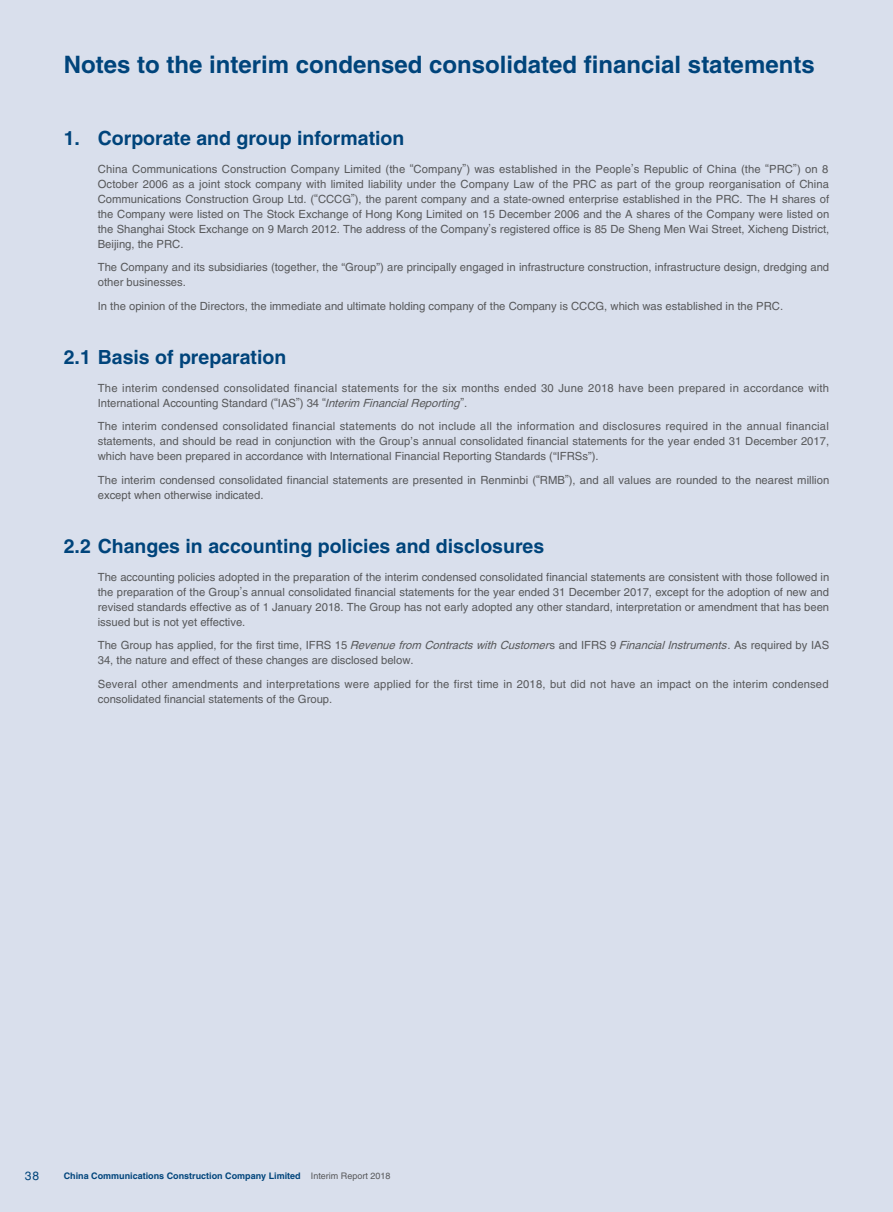
<style>
.page{position:relative;width:893px;height:1212px;background:#fff}
.page>*{position:absolute;margin:0;border:0;box-sizing:border-box;transform-origin:0 0}
.t1{font:700 24px "Helvetica LT Std";color:#00447b}
._3__標題{font:700 19.5px "Helvetica LT Std";color:#00447b}
.t2{font:12px "Helvetica LT Std";color:#00447b}
._1__內文{font:11.25px/15px "Helvetica LT Std";color:#57585a}
._1__內文-2{font:11.25px/15px "Helvetica LT Std";letter-spacing:.02em;color:#57585a}
.t3{font:700 9px "Helvetica LT Std";color:#00447b}
.s1{font-style:italic}
.s2{font-weight:400;color:#57585a}
</style>
<div class="page">
<div style="left:0;top:0;width:892px;height:1212px;background:#d9dfec"></div>
<h1 class="t1" style="left:64px;top:50px;width:752px">Notes to the interim condensed consolidated financial statements</h1>
<p class="_3__標題" style="left:64px;top:126px;width:342px">1. Corporate and group information</p>
<p class="_1__內文" style="left:98px;top:161px;width:733px;text-align:justify">China Communications Construction Company Limited (the “Company”) was established in the People’s Republic of China (the “PRC”) on 8<br>October 2006 as a joint stock company with limited liability under the Company Law of the PRC as part of the group reorganisation of China Communications Construction Group Ltd. (“CCCG”), the parent company and a state-owned enterprise established in the PRC. The H shares of the Company were listed on The Stock Exchange of Hong Kong Limited on 15 December 2006 and the A shares of the Company were listed on the Shanghai Stock Exchange on 9 March 2012. The address of the Company’s registered office is 85 De Sheng Men Wai Street, Xicheng District, Beijing, the PRC.</p>
<p class="_1__內文" style="left:98px;top:260px;width:733px">The Company and its subsidiaries (together, the “Group”) are principally engaged in infrastructure construction, infrastructure design, dredging and other businesses.</p>
<p class="_1__內文" style="left:98px;top:298px;width:687px">In the opinion of the Directors, the immediate and ultimate holding company of the Company is CCCG, which was established in the PRC.</p>
<p class="_3__標題" style="left:64px;top:345px;width:224px">2.1 Basis of preparation</p>
<p class="_1__內文-2" style="left:98px;top:380px;width:733px">The interim condensed consolidated financial statements for the six months ended 30 June 2018 have been prepared in accordance with<br>International Accounting Standard (“IAS”) 34 “<span class="s1">InterimFinancialReporting</span>”.</p>
<p class="_1__內文" style="left:98px;top:419px;width:733px;text-align:justify">The interim condensed consolidated financial statements do not include all the information and disclosures required in the annual financial statements, and should be read in conjunction with the Group’s annual consolidated financial statements for the year ended 31 December 2017, which have been prepared in accordance with International Financial Reporting Standards (“IFRSs”).</p>
<p class="_1__內文" style="left:98px;top:472px;width:733px">The interim condensed consolidated financial statements are presented in Renminbi (“RMB”), and all values are rounded to the nearest million except when otherwise indicated.</p>
<p class="_3__標題" style="left:64px;top:534px;width:482px">2.2 Changes in accounting policies and disclosures</p>
<p class="_1__內文" style="left:98px;top:569px;width:733px;text-align:justify">The accounting policies adopted in the preparation of the interim condensed consolidated financial statements are consistent with those followed in the preparation of the Group’s annual consolidated financial statements for the year ended 31 December 2017, except for the adoption of new and revised standards effective as of 1 January 2018. The Group has not early adopted any other standard, interpretation or amendment that has been issued but is not yet effective.</p>
<p class="_1__內文" style="left:98px;top:638px;width:733px">The Group has applied, for the first time, IFRS 15 <span class="s1">RevenuefromContractswithCustomer</span>s and IFRS 9 <span class="s1">FinancialInstruments</span>. As required by IAS<br>34, the nature and effect of these changes are disclosed below.</p>
<p class="_1__內文" style="left:98px;top:676px;width:732px">Several other amendments and interpretations were applied for the first time in 2018, but did not have an impact on the interim condensed consolidated financial statements of the Group.</p>
<p class="t2" style="left:25px;top:1169px;width:16px">38</p>
<p class="t3" style="left:64px;top:1170px;width:328px">China Communications Construction Company Limited <span class="s2">Interim Report 2018</span></p>
</div>
